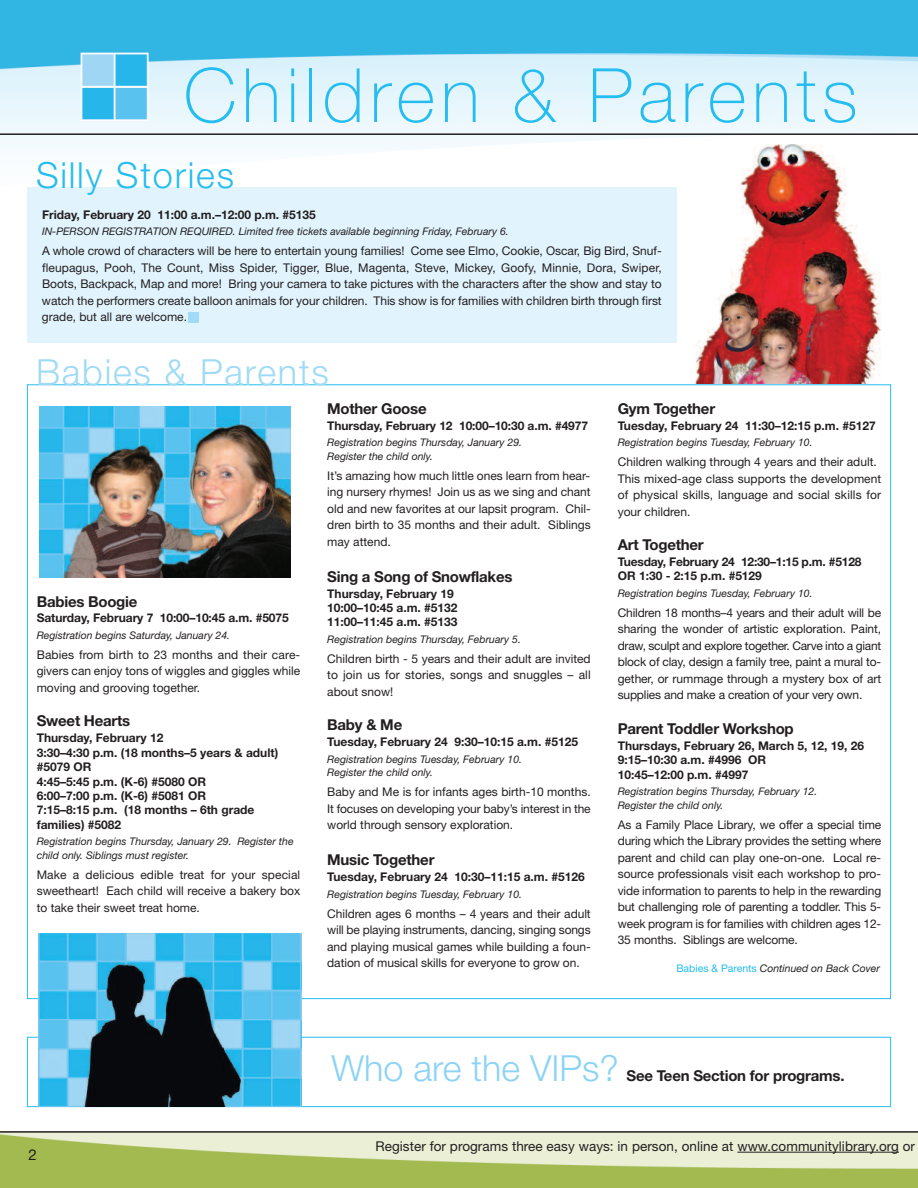
<style>
.page{position:relative;width:918px;height:1188px;background:#fff}
.page>*{position:absolute;margin:0;border:0;box-sizing:border-box;transform-origin:0 0}
.t1{font:100 75px "Helvetica Neue";letter-spacing:.075em;color:#25bdef}
.t2{font:300 36px "Helvetica Neue";color:#8bd3f5}
.t3{font:300 36px "Helvetica Neue";letter-spacing:.05em;color:#9fdaf6}
.t4{font:300 36px "Helvetica Neue";letter-spacing:.05em;color:#25bdef}
.t5{font:700 15px "Helvetica Neue";letter-spacing:-.015em;color:#231f20}
.t6{font:15px "Helvetica Neue";color:#231f20}
.t7{font:13.5px "Helvetica Neue";letter-spacing:.005em;color:#231f20}
.t8{font:12px/16.5px "Helvetica Neue";color:#231f20;text-align:justify}
.t9{font:700 12px/14.4px "Helvetica Neue";color:#231f20}
.t10{font:italic 10.5px/13.5px "Helvetica Neue";color:#231f20}
.s1{font-style:normal;color:#25bdef}
</style>
<div class="page">
<img style="left:0;top:1133px;width:918px;height:55px">
<img style="left:0;top:0;width:918px;height:188px">
<hr style="left:0;top:133px;width:918px;height:2px;background:#231f20">
<hr style="left:0;top:1131px;width:918px;height:2px;background:#231f20">
<div style="left:650px;top:140px;width:241px;height:244px;background:#fff"></div>
<img style="left:650px;top:145px;width:231px;height:239px">
<div style="left:27px;top:1037px;width:864px;height:70px;border:1px solid #25bdef"></div>
<div style="left:27px;top:188px;width:650px;height:155px;background:#e1f3fc"></div>
<div style="left:188px;top:313px;width:11px;height:10px;background:#9fdaf6"></div>
<img style="left:40px;top:406px;width:250px;height:172px">
<img style="left:38px;top:934px;width:264px;height:173px">
<hr style="left:737px;top:1152px;width:162px;height:1px;background:#231f20">
<h1 class="t1" style="left:184px;top:68px;width:676px">Children &amp; Parents</h1>
<h2 class="t4" style="left:36px;top:162px;width:199px">Silly Stories</h2>
<p class="t9" style="left:42px;top:208px;width:275px">Friday, February 20 11:00 a.m.–12:00 p.m. #5135</p>
<p class="t10" style="left:42px;top:226px;width:468px">IN-PERSON REGISTRATION REQUIRED. Limited free tickets available beginning Friday, February 6.</p>
<p class="t8" style="left:42px;top:244px;width:621px">A whole crowd of characters will be here to entertain young families! Come see Elmo, Cookie, Oscar, Big Bird, Snuf&shy;fleupagus, Pooh, The Count, Miss Spider, Tigger, Blue, Magenta, Steve, Mickey, Goofy, Minnie, Dora, Swiper, Boots, Backpack, Map and more! Bring your camera to take pictures with the characters after the show and stay to watch the performers create balloon animals for your children. This show is for families with children birth through first grade, but all are welcome.</p>
<h2 class="t3" style="left:36px;top:359px;width:294px">Babies &amp; Parents</h2>
<p class="t5" style="left:37px;top:596px;width:102px">Babies Boogie</p>
<p class="t9" style="left:37px;top:612px;width:254px">Saturday, February 7 10:00–10:45 a.m. #5075</p>
<p class="t10" style="left:37px;top:630px;width:195px">Registration begins Saturday, January 24.</p>
<p class="t8" style="left:37px;top:648px;width:265px">Babies from birth to 23 months and their care&shy;givers can enjoy tons of wiggles and giggles while moving and grooving together.</p>
<p class="t5" style="left:37px;top:716px;width:95px">Sweet Hearts</p>
<p class="t9" style="left:37px;top:732px;width:243px">Thursday, February 12<br>3:30–4:30 p.m. (18 months–5 years &amp; adult) #5079 OR<br>4:45–5:45 p.m. (K-6) #5080 OR<br>6:00–7:00 p.m. (K-6) #5081 OR<br>7:15–8:15 p.m. (18 months – 6th grade families) #5082</p>
<p class="t10" style="left:37px;top:836px;width:258px">Registration begins Thursday, January 29. Register the child only. Siblings must register.</p>
<p class="t8" style="left:37px;top:867px;width:265px">Make a delicious edible treat for your special sweetheart! Each child will receive a bakery box to take their sweet treat home.</p>
<p class="t5" style="left:327px;top:403px;width:101px">Mother Goose</p>
<p class="t9" style="left:327px;top:419px;width:262px">Thursday, February 12 10:00–10:30 a.m. #4977</p>
<p class="t10" style="left:327px;top:437px;width:196px">Registration begins Thursday, January 29.<br>Register the child only.</p>
<p class="t8" style="left:327px;top:468px;width:265px">It’s amazing how much little ones learn from hear&shy;ing nursery rhymes! Join us as we sing and chant old and new favorites at our lapsit program. Chil&shy;dren birth to 35 months and their adult. Siblings may attend.</p>
<p class="t5" style="left:327px;top:571px;width:187px">Sing a Song of Snowflakes</p>
<p class="t9" style="left:327px;top:587px;width:132px">Thursday, February 19<br>10:00–10:45 a.m. #5132<br>11:00–11:45 a.m. #5133</p>
<p class="t10" style="left:327px;top:634px;width:195px">Registration begins Thursday, February 5.</p>
<p class="t8" style="left:327px;top:651px;width:265px">Children birth - 5 years and their adult are invited to join us for stories, songs and snuggles – all about snow!</p>
<p class="t5" style="left:327px;top:720px;width:77px">Baby &amp; Me</p>
<p class="t9" style="left:327px;top:736px;width:252px">Tuesday, February 24 9:30–10:15 a.m. #5125</p>
<p class="t10" style="left:327px;top:753px;width:196px">Registration begins Tuesday, February 10.<br>Register the child only.</p>
<p class="t8" style="left:327px;top:785px;width:265px">Baby and Me is for infants ages birth-10 months.<br>It focuses on developing your baby’s interest in the world through sensory exploration.</p>
<p class="t5" style="left:327px;top:854px;width:109px">Music Together</p>
<p class="t9" style="left:327px;top:871px;width:259px">Tuesday, February 24 10:30–11:15 a.m. #5126</p>
<p class="t10" style="left:327px;top:888px;width:196px">Registration begins Tuesday, February 10.</p>
<p class="t8" style="left:327px;top:906px;width:265px">Children ages 6 months – 4 years and their adult will be playing instruments, dancing, singing songs and playing musical games while building a foun&shy;dation of musical skills for everyone to grow on.</p>
<p class="t5" style="left:618px;top:403px;width:99px">Gym Together</p>
<p class="t9" style="left:618px;top:419px;width:259px">Tuesday, February 24 11:30–12:15 p.m. #5127</p>
<p class="t10" style="left:618px;top:437px;width:196px">Registration begins Tuesday, February 10.</p>
<p class="t8" style="left:618px;top:455px;width:265px;text-align:left">Children walking through 4 years and their adult.<br>This mixed-age class supports the development of physical skills, language and social skills for your children.</p>
<p class="t5" style="left:618px;top:539px;width:88px">Art Together</p>
<p class="t9" style="left:618px;top:556px;width:245px">Tuesday, February 24 12:30–1:15 p.m. #5128<br>OR 1:30 - 2:15 p.m. #5129</p>
<p class="t10" style="left:618px;top:588px;width:196px">Registration begins Tuesday, February 10.</p>
<p class="t8" style="left:618px;top:606px;width:265px">Children 18 months–4 years and their adult will be sharing the wonder of artistic exploration. Paint, draw, sculpt and explore together. Carve into a giant block of clay, design a family tree, paint a mural to&shy;gether, or rummage through a mystery box of art supplies and make a creation of your very own.</p>
<p class="t5" style="left:618px;top:723px;width:178px">Parent Toddler Workshop</p>
<p class="t9" style="left:618px;top:739px;width:248px">Thursdays, February 26, March 5, 12, 19, 26<br>9:15–10:30 a.m. #4996 OR<br>10:45–12:00 p.m. #4997</p>
<p class="t10" style="left:618px;top:786px;width:201px">Registration begins Thursday, February 12.<br>Register the child only.</p>
<p class="t8" style="left:618px;top:817px;width:265px">As a Family Place Library, we offer a special time during which the Library provides the setting where parent and child can play one-on-one. Local re&shy;source professionals visit each workshop to pro&shy;vide information to parents to help in the rewarding but challenging role of parenting a toddler. This 5- week program is for families with children ages 12- 35 months. Siblings are welcome.</p>
<p class="t10" style="left:676px;top:963px;width:205px"><span class="s1">Babies &amp; Parents</span> Continued on Back Cover</p>
<p class="t6" style="left:28px;top:1149px;width:10px">2</p>
<h2 class="t2" style="left:332px;top:1056px;width:289px">Who are the VIPs?</h2>
<p class="t5" style="left:627px;top:1071px;width:220px">See Teen Section for programs.</p>
<p class="t7" style="left:375px;top:1141px;width:541px">Register for programs three easy ways: in person, online at www.communitylibrary.org or</p>
</div>
